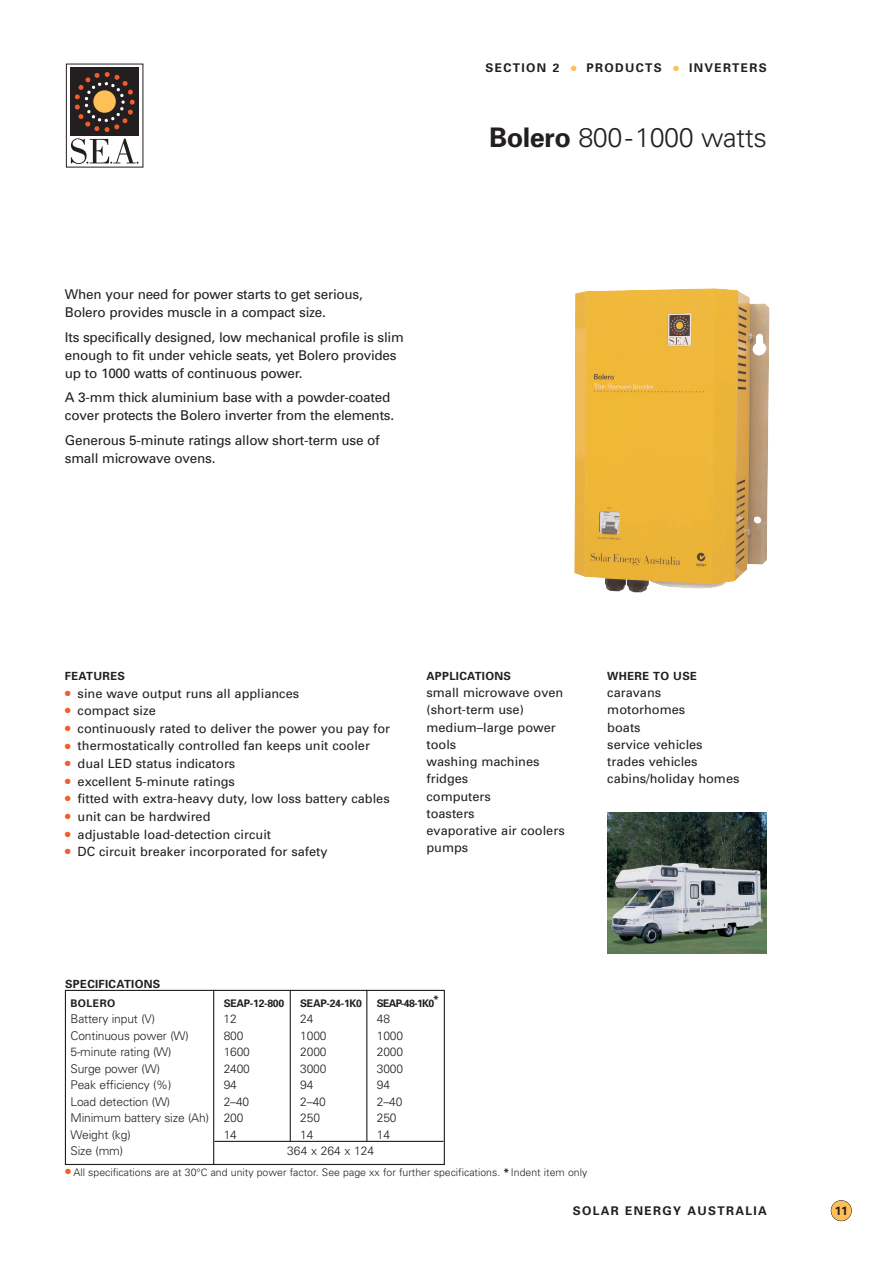
<style>
.page{position:relative;width:893px;height:1263px;background:#fff}
.page>*{position:absolute;margin:0;border:0;box-sizing:border-box;transform-origin:0 0}
.t1{font:300 27px "Univers";letter-spacing:-.015em;color:#231f20}
.t2{font:13.5px/18px "Univers";letter-spacing:-.015em;color:#231f20}
.t3{font:12.75px/17.2px "Univers";color:#231f20}
.t4{font:300 12px "Univers";letter-spacing:-.01em;color:#231f20}
.t5{font:700 12px "Univers";letter-spacing:.11em;color:#231f20}
.t6{font:700 11.25px "Univers";letter-spacing:.03em;color:#231f20}
.t7{font:300 10.5px "Univers";color:#231f20}
.t8{font:700 10.5px "Univers";letter-spacing:-.03em;color:#231f20}
.t9{font:700 10.5px "Univers";letter-spacing:-.06em;color:#231f20}
.s1{font-weight:700}
.s2{color:#f15d2a}
.s3{font-size:10.2px}
</style>
<div class="page">
<svg style="left:66px;top:64px;width:77px;height:103px"></svg>
<div style="left:71px;top:68px;width:68px;height:68px;background:#231f20"></div>
<svg style="left:75px;top:72px;width:60px;height:60px"></svg>
<div style="left:93px;top:90px;width:23px;height:23px;background:#febf57;border-radius:50%"></div>
<svg style="left:71px;top:138px;width:68px;height:26px"></svg>
<div style="left:830px;top:1200px;width:21px;height:21px;background:#febf57;border-radius:50%"></div>
<div style="left:830px;top:1200px;width:21px;height:21px;border:1px solid #231f20;border-radius:50%"></div>
<img style="left:574px;top:288px;width:195px;height:305px">
<img style="left:607px;top:812px;width:159px;height:142px">
<hr style="left:290px;top:990px;width:1px;height:151px;background:#231f20">
<hr style="left:366px;top:990px;width:1px;height:151px;background:#231f20">
<hr style="left:213px;top:990px;width:1px;height:175px;background:#231f20">
<div style="left:65px;top:990px;width:380px;height:175px;border:1px solid #231f20"></div>
<hr style="left:214px;top:1141px;width:229px;height:1px;background:#231f20">
<svg style="left:605px;top:590px;width:19px;height:3px"></svg>
<p class="t5" style="left:485px;top:64px;width:283px">SECTION 2 <sup>●</sup> PRODUCTS <sup>●</sup> INVERTERS</p>
<p class="t2" style="left:65px;top:287px;width:299px">When your need for power starts to get serious,<br>Bolero provides muscle in a compact size.</p>
<p class="t2" style="left:65px;top:329px;width:340px">Its specifically designed, low mechanical profile is slim enough to fit under vehicle seats, yet Bolero provides up to 1000 watts of continuous power.</p>
<p class="t2" style="left:65px;top:390px;width:331px">A 3-mm thick aluminium base with a powder-coated cover protects the Bolero inverter from the elements.</p>
<p class="t2" style="left:65px;top:432px;width:316px">Generous 5-minute ratings allow short-term use of small microwave ovens.</p>
<h1 class="t1" style="left:489px;top:128px;width:279px"><span class="s1">Bolero</span> 800-1000 watts</h1>
<p class="t6" style="left:65px;top:672px;width:62px">FEATURES</p>
<p class="t3" style="left:65px;top:686px;width:236px"><span class="s2">●</span> sine wave output runs all appliances</p>
<p class="t3" style="left:65px;top:703px;width:93px"><span class="s2">●</span> compact size</p>
<p class="t3" style="left:65px;top:721px;width:327px"><span class="s2">●</span> continuously rated to deliver the power you pay for</p>
<p class="t3" style="left:65px;top:738px;width:306px"><span class="s2">●</span> thermostatically controlled fan keeps unit cooler</p>
<p class="t3" style="left:65px;top:756px;width:172px"><span class="s2">●</span> dual LED status indicators</p>
<p class="t3" style="left:65px;top:774px;width:172px"><span class="s2">●</span> excellent 5-minute ratings</p>
<p class="t3" style="left:65px;top:791px;width:326px"><span class="s2">●</span> fitted with extra-heavy duty, low loss battery cables</p>
<p class="t3" style="left:65px;top:809px;width:147px"><span class="s2">●</span> unit can be hardwired</p>
<p class="t3" style="left:65px;top:827px;width:208px"><span class="s2">●</span> adjustable load-detection circuit</p>
<p class="t3" style="left:65px;top:844px;width:264px"><span class="s2">●</span> DC circuit breaker incorporated for safety</p>
<p class="t6" style="left:426px;top:672px;width:86px">APPLICATIONS</p>
<p class="t3" style="left:426px;top:685px;width:140px">small microwave oven (short-term use) medium–large power tools<br>washing machines fridges<br>computers<br>toasters<br>evaporative air coolers pumps</p>
<p class="t6" style="left:607px;top:672px;width:91px">WHERE TO USE</p>
<p class="t3" style="left:607px;top:685px;width:134px">caravans motorhomes<br>boats<br>service vehicles trades vehicles cabins/holiday homes</p>
<p class="t6" style="left:65px;top:980px;width:97px">SPECIFICATIONS</p>
<p class="t8" style="left:70px;top:999px;width:46px">BOLERO</p>
<p class="t8" style="left:224px;top:999px;width:62px">SEAP-12-800</p>
<p class="t8" style="left:300px;top:999px;width:63px">SEAP-24-1K0</p>
<p class="t9" style="left:377px;top:999px;width:64px">SEAP-48-1K0*</p>
<p class="t4" style="left:70px;top:1014px;width:86px">Battery input (V)</p>
<p class="t4" style="left:224px;top:1014px;width:15px">12</p>
<p class="t4" style="left:300px;top:1014px;width:15px">24</p>
<p class="t4" style="left:377px;top:1014px;width:15px">48</p>
<p class="t4" style="left:70px;top:1031px;width:120px">Continuous power (W)</p>
<p class="t4" style="left:224px;top:1031px;width:21px">800</p>
<p class="t4" style="left:300px;top:1031px;width:28px">1000</p>
<p class="t4" style="left:377px;top:1031px;width:28px">1000</p>
<p class="t4" style="left:70px;top:1047px;width:102px">5-minute rating (W)</p>
<p class="t4" style="left:224px;top:1047px;width:28px">1600</p>
<p class="t4" style="left:300px;top:1047px;width:28px">2000</p>
<p class="t4" style="left:377px;top:1047px;width:28px">2000</p>
<p class="t4" style="left:70px;top:1064px;width:91px">Surge power (W)</p>
<p class="t4" style="left:224px;top:1064px;width:28px">2400</p>
<p class="t4" style="left:300px;top:1064px;width:28px">3000</p>
<p class="t4" style="left:377px;top:1064px;width:28px">3000</p>
<p class="t4" style="left:70px;top:1080px;width:102px">Peak efficiency (%)</p>
<p class="t4" style="left:224px;top:1080px;width:15px">94</p>
<p class="t4" style="left:300px;top:1080px;width:15px">94</p>
<p class="t4" style="left:377px;top:1080px;width:15px">94</p>
<p class="t4" style="left:70px;top:1097px;width:101px">Load detection (W)</p>
<p class="t4" style="left:224px;top:1097px;width:27px">2–40</p>
<p class="t4" style="left:300px;top:1097px;width:27px">2–40</p>
<p class="t4" style="left:377px;top:1097px;width:27px">2–40</p>
<p class="t4" style="left:70px;top:1113px;width:174px">Minimum battery size (Ah) 200</p>
<p class="t4" style="left:300px;top:1113px;width:21px">250</p>
<p class="t4" style="left:377px;top:1113px;width:21px">250</p>
<p class="t4" style="left:70px;top:1130px;width:62px">Weight (kg)</p>
<p class="t4" style="left:224px;top:1130px;width:15px">14</p>
<p class="t4" style="left:300px;top:1130px;width:15px">14</p>
<p class="t4" style="left:377px;top:1130px;width:15px">14</p>
<p class="t4" style="left:70px;top:1146px;width:54px">Size (mm)</p>
<p class="t4" style="left:287px;top:1146px;width:88px">364 x 264 x 124</p>
<p class="t7" style="left:65px;top:1168px;width:523px"><sup>●</sup> All specifications are at 30°<span class="s3">C</span> and unity power factor. See page xx for further specifications. <span class="s1">*</span> Indent item only</p>
<p class="t5" style="left:572px;top:1206px;width:196px">SOLAR ENERGY AUSTRALIA</p>
<p class="t5" style="left:834px;top:1206px;width:15px">11</p>
</div>
